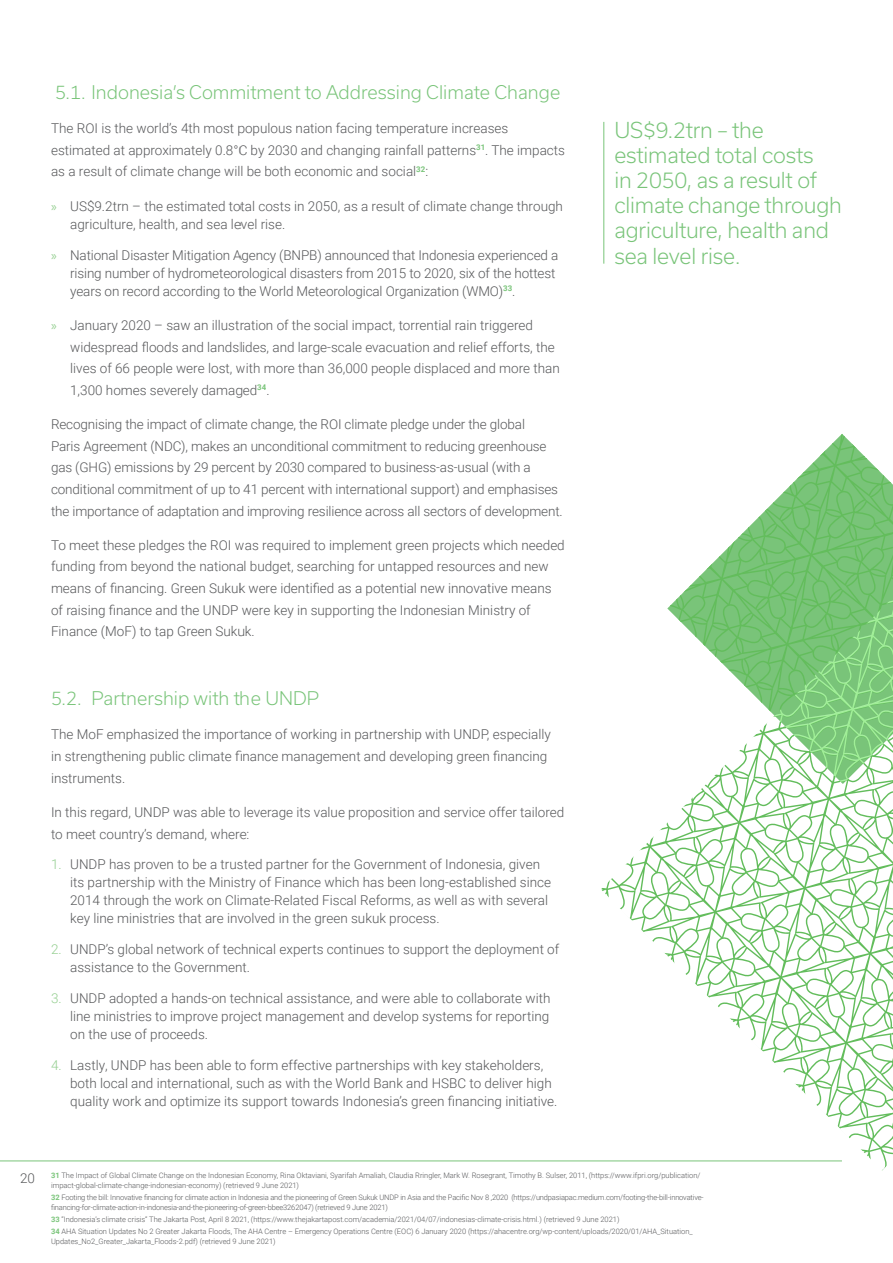
<style>
.page{position:relative;width:893px;height:1263px;background:#fff}
.page>*{position:absolute;margin:0;border:0;box-sizing:border-box;transform-origin:0 0}
.t1{font:300 21px/25.2px "Usual";letter-spacing:-.01em;color:#79c479}
.t2{font:300 18px "Usual";color:#79c479}
.t3{font:300 13.5px/21.6px "Roboto";color:#57585a}
.t4{font:300 7.5px/9.6px "Roboto";color:#57585a}
.t5{font:300 7.5px/9.6px "Roboto";letter-spacing:-.02em;color:#57585a}
.s1{font-family:"Myriad Pro";font-weight:400;color:#95cf91}
.s2{color:#95cf91}
.s3{font-size:13.5px}
.s4{font-weight:700;color:#79c479}
</style>
<div class="page">
<hr style="left:0;top:1160px;width:842px;height:1px;background:#79c479">
<svg style="left:625px;top:784px;width:268px;height:371px"></svg>
<svg style="left:601px;top:870px;width:287px;height:300px"></svg>
<svg style="left:667px;top:434px;width:226px;height:350px"></svg>
<hr style="left:603px;top:122px;width:1px;height:142px;background:#79c479">
<h2 class="t2" style="left:55px;top:82px;width:507px">5.1. Indonesia’s Commitment to Addressing Climate Change</h2>
<p class="t3" style="left:51px;top:117px;width:515px">The ROI is the world’s 4th most populous nation facing temperature increases estimated at approximately 0.8°C by 2030 and changing rainfall patterns<sup>31</sup>. The impacts as a result of climate change will be both economic and social<sup>32</sup>:</p>
<p class="t3" style="left:70px;top:196px;width:494px;line-height:18px;text-indent:-19px"><span class="s1">»</span> US$9.2trn – the estimated total costs in 2050, as a result of climate change through agriculture, health, and sea level rise.</p>
<p class="t3" style="left:70px;top:245px;width:490px;line-height:18px;text-indent:-19px"><span class="s1">»</span> National Disaster Mitigation Agency (BNPB) announced that Indonesia experienced a rising number of hydrometeorological disasters from 2015 to 2020, six of the hottest years on record according to the World Meteorological Organization (WMO)<sup>33</sup>.</p>
<p class="t3" style="left:70px;top:314px;width:491px;text-indent:-19px"><span class="s1">»</span> January 2020 – saw an illustration of the social impact, torrential rain triggered widespread floods and landslides, and large-scale evacuation and relief efforts, the lives of 66 people were lost, with more than 36,000 people displaced and more than 1,300 homes severely damaged<sup>34</sup>.</p>
<p class="t3" style="left:51px;top:413px;width:513px">Recognising the impact of climate change, the ROI climate pledge under the global<br>Paris Agreement (NDC), makes an unconditional commitment to reducing greenhouse gas (GHG) emissions by 29 percent by 2030 compared to business-as-usual (with a conditional commitment of up to 41 percent with international support) and emphasises the importance of adaptation and improving resilience across all sectors of development.</p>
<p class="t3" style="left:51px;top:534px;width:515px">To meet these pledges the ROI was required to implement green projects which needed funding from beyond the national budget, searching for untapped resources and new means of financing. Green Sukuk were identified as a potential new innovative means of raising finance and the UNDP were key in supporting the Indonesian Ministry of Finance (MoF) to tap Green Sukuk.</p>
<h2 class="t2" style="left:51px;top:688px;width:270px">5.2. Partnership with the UNDP</h2>
<p class="t3" style="left:51px;top:723px;width:501px">The MoF emphasized the importance of working in partnership with UNDP, especially in strengthening public climate finance management and developing green financing instruments.</p>
<p class="t3" style="left:51px;top:801px;width:515px">In this regard, UNDP was able to leverage its value proposition and service offer tailored to meet country’s demand, where:</p>
<p class="t3" style="left:70px;top:855px;width:482px;line-height:18px;text-indent:-19px"><span class="s2">1.</span> UNDP has proven to be a trusted partner for the Government of Indonesia, given its partnership with the Ministry of Finance which has been long-established since 2014 through the work on Climate-Related Fiscal Reforms, as well as with several key line ministries that are involved in the green sukuk process.</p>
<p class="t3" style="left:70px;top:940px;width:491px;line-height:18px;text-indent:-19px"><span class="s2">2.</span> UNDP’s global network of technical experts continues to support the deployment of assistance to the Government.</p>
<p class="t3" style="left:70px;top:988px;width:482px;line-height:18px;text-align:justify;text-indent:-19px"><span class="s2">3.</span> UNDP adopted a hands-on technical assistance, and were able to collaborate with line ministries to improve project management and develop systems for reporting on the use of proceeds.</p>
<p class="t3" style="left:70px;top:1055px;width:489px;line-height:18px;text-indent:-19px"><span class="s2">4.</span> Lastly, UNDP has been able to form effective partnerships with key stakeholders, both local and international, such as with the World Bank and HSBC to deliver high quality work and optimize its support towards Indonesia’s green financing initiative.</p>
<h1 class="t1" style="left:614px;top:117px;width:229px">US$9.2trn – the estimated total costs<br>in 2050, as a result of climate change through agriculture, health and sea level rise.</h1>
<p class="t4" style="left:51px;top:1170px;width:651px;text-indent:-31px"><span class="s3">20</span> <span class="s4">31</span> The Impact of Global Climate Change on the Indonesian Economy, Rina Oktaviani, Syarifah Amaliah, Claudia Rringler, Mark W. Rosegrant, Timothy B. Sulser, 2011, (https://www.ifpri.org/publication/ impact-global-climate-change-indonesian-economy) (retrieved 9 June 2021)</p>
<p class="t5" style="left:51px;top:1192px;width:654px"><span class="s4">32</span> Footing the bill: Innovative financing for climate action in Indonesia and the pioneering of Green Sukuk UNDP in Asia and the Pacific Nov 8 ,2020 (https://undpasiapac.medium.com/footing-the-bill-innovative&shy;financing-for-climate-action-in-indonesia-and-the-pioneering-of-green-bbee3262047) (retrieved 9 June 2021)</p>
<p class="t4" style="left:51px;top:1213px;width:643px;line-height:12.1px"><span class="s4">33</span> “Indonesia’s climate crisis” The Jakarta Post, April 8 2021, (https://www.thejakartapost.com/academia/2021/04/07/indonesias-climate-crisis.html.) (retrieved 9 June 2021)<br><span class="s4">34</span> AHA Situation Updates No 2 Greater Jakarta Floods, The AHA Centre – Emergency Operations Centre (EOC) 6 January 2020 (https://ahacentre.org/wp-content/uploads/2020/01/AHA_Situation_</p>
<p class="t4" style="left:51px;top:1236px;width:226px">Updates_No2_Greater_Jakarta_Floods-2.pdf) (retrieved 9 June 2021)</p>
</div>
